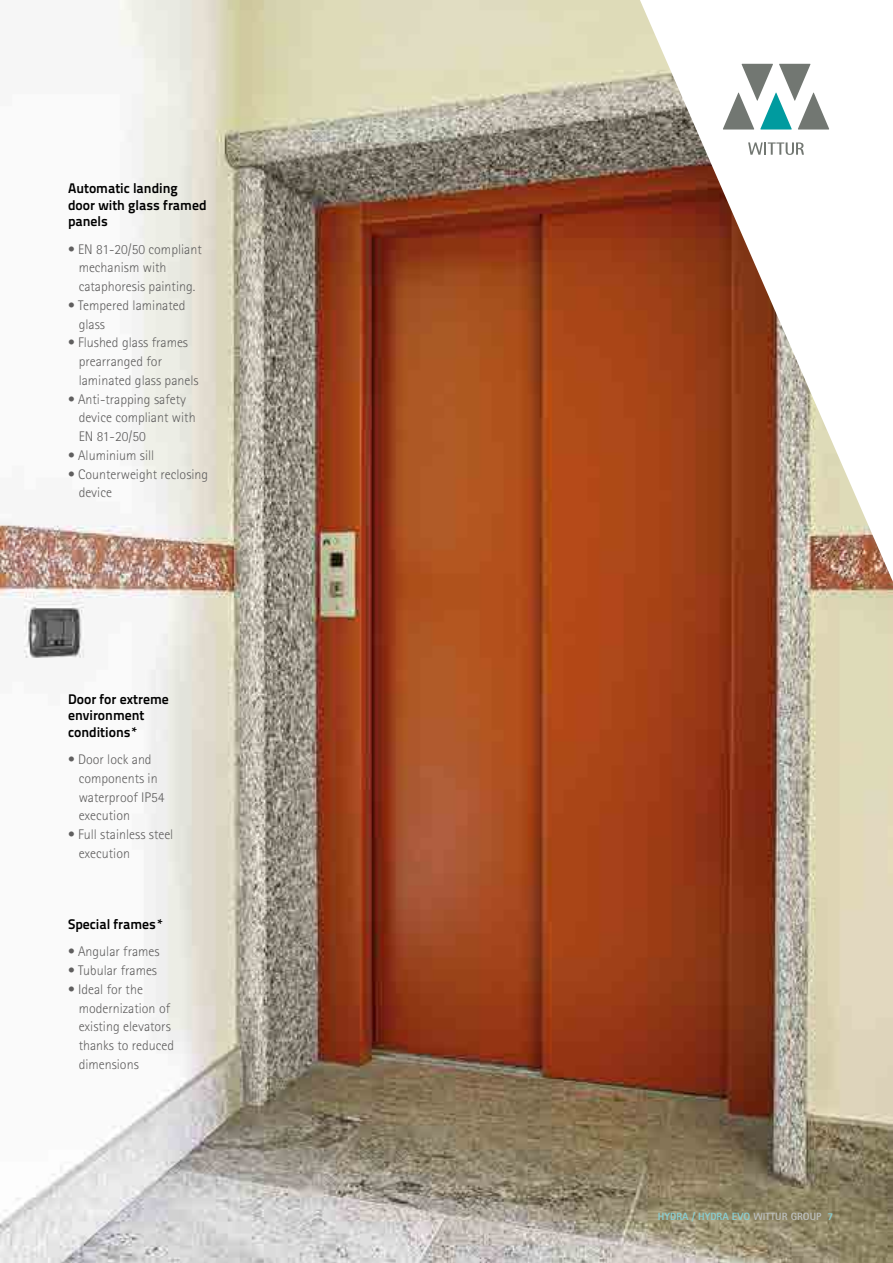
<style>
.page{position:relative;width:893px;height:1263px;background:#fff}
.page>*{position:absolute;margin:0;border:0;box-sizing:border-box;transform-origin:0 0}
.Titolo_paragrafo_ver{font:300 13.95px/18.8px "Rotis Sans Serif";color:#5f5e5e}
.Titolo_paragrafo_ver-2{font:700 13.95px/16.5px "Titillium Text 22 L";color:#000}
.t1{font:800 10.5px "Rotis Sans Serif";color:#88cdd0}
.s1{color:#babdbb}
</style>
<div class="page">
<img style="left:0;top:0;width:893px;height:1263px">
<svg style="left:640px;top:0;width:253px;height:582px"></svg>
<svg style="left:723px;top:64px;width:106px;height:66px"></svg>
<svg style="left:748px;top:142px;width:56px;height:13px"></svg>
<p class="Titolo_paragrafo_ver-2" style="left:68px;top:179px;width:140px">Automatic landing door with glass framed panels</p>
<p class="Titolo_paragrafo_ver" style="left:79px;top:239px;width:125px;text-indent:-11px">• EN 81-20/50 compliant mechanism with cataphoresis painting.</p>
<p class="Titolo_paragrafo_ver" style="left:79px;top:296px;width:108px;text-indent:-11px">• Tempered laminated glass</p>
<p class="Titolo_paragrafo_ver" style="left:79px;top:333px;width:122px;text-indent:-11px">• Flushed glass frames prearranged for laminated glass panels</p>
<p class="Titolo_paragrafo_ver" style="left:79px;top:389px;width:118px;text-indent:-11px">• Anti-trapping safety device compliant with<br>EN 81-20/50</p>
<p class="Titolo_paragrafo_ver" style="left:68px;top:446px;width:88px">• Aluminium sill</p>
<p class="Titolo_paragrafo_ver" style="left:79px;top:464px;width:131px;text-indent:-11px">• Counterweight reclosing device</p>
<p class="Titolo_paragrafo_ver-2" style="left:68px;top:690px;width:102px">Door for extreme environment conditions*</p>
<p class="Titolo_paragrafo_ver" style="left:79px;top:750px;width:88px;text-indent:-11px">• Door lock and components in waterproof IP54 execution</p>
<p class="Titolo_paragrafo_ver" style="left:79px;top:825px;width:96px;text-indent:-11px">• Full stainless steel execution</p>
<p class="Titolo_paragrafo_ver-2" style="left:68px;top:915px;width:97px">Special frames*</p>
<p class="Titolo_paragrafo_ver" style="left:68px;top:942px;width:93px">• Angular frames</p>
<p class="Titolo_paragrafo_ver" style="left:68px;top:961px;width:91px">• Tubular frames</p>
<p class="Titolo_paragrafo_ver" style="left:79px;top:980px;width:97px;text-indent:-11px">• Ideal for the modernization of existing elevators thanks to reduced dimensions</p>
<p class="t1" style="left:658px;top:1210px;width:177px">HYDRA / HYDRA EVO <span class="s1">WITTUR GROUP</span> 7</p>
</div>
